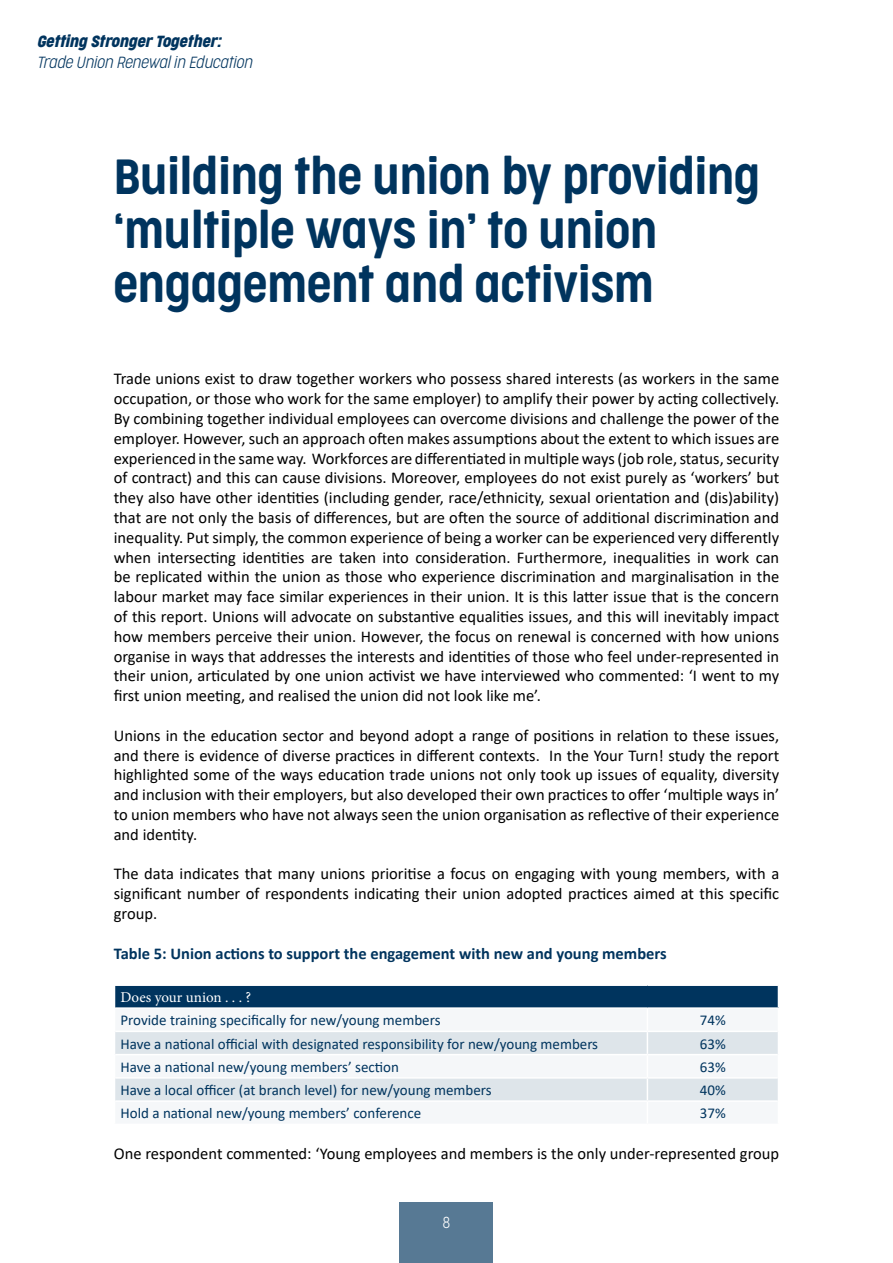
<style>
.page{position:relative;width:893px;height:1263px;background:#fff}
.page>*{position:absolute;margin:0;border:0;box-sizing:border-box;transform-origin:0 0}
.t1{font:300 46.5px/54px "Cocogoose Condensed";color:#00345e}
.t2{font:16.5px/19.8px "Calibri";color:#000;text-align:justify}
.t3{font:700 16.5px "Calibri";color:#00345e}
.t4{font:italic 200 15.15px "Cocogoose Condensed";color:#00345e}
.t5{font:italic 15.15px "Cocogoose Condensed";color:#00345e}
.t6{font:15px "Calibri";color:#00345e}
.t7{font:15px "Minion Pro";color:#fff}
.t8{font:200 15px "Cocogoose Condensed";color:#fff}
</style>
<div class="page">
<div style="left:400px;top:1202px;width:93px;height:61px;background:#577994"></div>
<div style="left:114px;top:985px;width:664px;height:23px;background:#00345e"></div>
<svg style="left:115px;top:1032px;width:663px;height:68px;fill:#dee5ea"></svg>
<hr style="left:114px;top:984px;width:533px;height:2px;background:#fff">
<hr style="left:647px;top:984px;width:132px;height:2px;background:#fff">
<hr style="left:114px;top:1007px;width:533px;height:2px;background:#fff">
<hr style="left:647px;top:1007px;width:132px;height:2px;background:#fff">
<svg style="left:114px;top:986px;width:1px;height:21px"></svg>
<svg style="left:647px;top:1032px;width:1px;height:68px"></svg>
<hr style="left:115px;top:1077px;width:532px;height:1px;background:#fff">
<hr style="left:647px;top:1077px;width:131px;height:1px;background:#fff">
<hr style="left:115px;top:1054px;width:532px;height:1px;background:#fff">
<hr style="left:647px;top:1054px;width:131px;height:1px;background:#fff">
<p class="t5" style="left:37px;top:30px;width:186px">Getting Stronger Together:</p>
<p class="t4" style="left:37px;top:52px;width:217px">Trade Union Renewal in Education</p>
<h1 class="t1" style="left:114px;top:149px;width:648px">Building the union by providing ‘multiple ways in’ to union engagement and activism</h1>
<p class="t2" style="left:114px;top:369px;width:667px">Trade unions exist to draw together workers who possess shared interests (as workers in the same occupation, or those who work for the same employer) to amplify their power by acting collectively.<br>By combining together individual employees can overcome divisions and challenge the power of the employer. However, such an approach often makes assumptions about the extent to which issues are experienced in the same way. Workforces are differentiated in multiple ways (job role, status, security of contract) and this can cause divisions. Moreover, employees do not exist purely as ‘workers’ but they also have other identities (including gender, race/ethnicity, sexual orientation and (dis)ability) that are not only the basis of differences, but are often the source of additional discrimination and inequality. Put simply, the common experience of being a worker can be experienced very differently when intersecting identities are taken into consideration. Furthermore, inequalities in work can be replicated within the union as those who experience discrimination and marginalisation in the labour market may face similar experiences in their union. It is this latter issue that is the concern of this report. Unions will advocate on substantive equalities issues, and this will inevitably impact how members perceive their union. However, the focus on renewal is concerned with how unions organise in ways that addresses the interests and identities of those who feel under-represented in their union, articulated by one union activist we have interviewed who commented: ‘I went to my first union meeting, and realised the union did not look like me’.</p>
<p class="t2" style="left:114px;top:725px;width:667px">Unions in the education sector and beyond adopt a range of positions in relation to these issues, and there is evidence of diverse practices in different contexts. In the Your Turn! study the report highlighted some of the ways education trade unions not only took up issues of equality, diversity and inclusion with their employers, but also developed their own practices to offer ‘multiple ways in’ to union members who have not always seen the union organisation as reflective of their experience and identity.</p>
<p class="t2" style="left:114px;top:864px;width:667px">The data indicates that many unions prioritise a focus on engaging with young members, with a significant number of respondents indicating their union adopted practices aimed at this specific group.</p>
<p class="t3" style="left:114px;top:941px;width:554px">Table 5: Union actions to support the engagement with new and young members</p>
<p class="t7" style="left:120px;top:987px;width:132px">Does your union . . . ?</p>
<p class="t6" style="left:120px;top:1010px;width:322px">Provide training specifically for new/young members</p>
<p class="t6" style="left:700px;top:1010px;width:27px">74%</p>
<p class="t6" style="left:120px;top:1033px;width:479px">Have a national official with designated responsibility for new/young members</p>
<p class="t6" style="left:700px;top:1033px;width:27px">63%</p>
<p class="t6" style="left:120px;top:1056px;width:280px">Have a national new/young members’ section</p>
<p class="t6" style="left:700px;top:1056px;width:27px">63%</p>
<p class="t6" style="left:120px;top:1080px;width:373px">Have a local officer (at branch level) for new/young members</p>
<p class="t6" style="left:700px;top:1080px;width:27px">40%</p>
<p class="t6" style="left:120px;top:1103px;width:302px">Hold a national new/young members’ conference</p>
<p class="t6" style="left:700px;top:1103px;width:27px">37%</p>
<p class="t2" style="left:114px;top:1143px;width:667px">One respondent commented: ‘Young employees and members is the only under-represented group</p>
<p class="t8" style="left:443px;top:1213px;width:9px">8</p>
</div>
